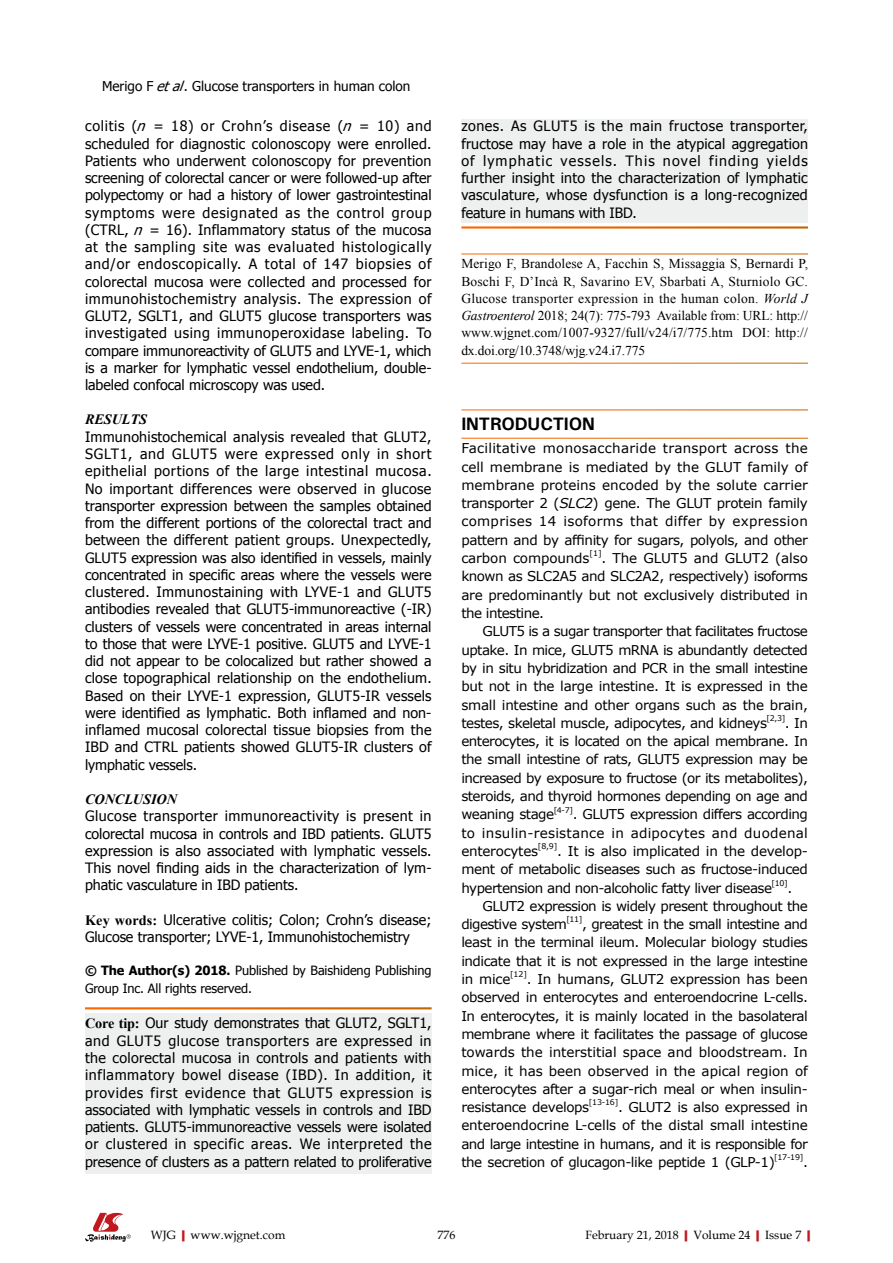
<style>
.page{position:relative;width:893px;height:1263px;background:#fff}
.page>*{position:absolute;margin:0;border:0;box-sizing:border-box;transform-origin:0 0}
.t1{font:700 18px "Univers";letter-spacing:-.01em;color:#000}
.t2{font:14.25px/17.2px "Tahoma";letter-spacing:.005em;color:#000;text-align:justify}
.t3{font:13.5px/18.3px "Verdana";letter-spacing:-.035em;color:#000;text-align:justify}
.t4{font:13.5px/17.2px "Times New Roman";letter-spacing:.01em;color:#000;text-align:justify}
.t5{font:13.5px "Tahoma";color:#000}
.t6{font:13.5px "Verdana";letter-spacing:-.01em;color:#000}
.t7{font:12.75px/17.2px "Tahoma";letter-spacing:-.005em;color:#000}
.t8{font:12px "Book Antiqua";color:#000}
.t9{font:7.8px "Verdana";letter-spacing:-.035em;color:#000}
.s1{font-style:italic}
.s2{font-family:"Times New Roman";font-weight:700;font-style:italic}
.s3{font-family:"Times New Roman";font-weight:700}
.s4{font-weight:700}
.s5{font-weight:700;color:#c01920}
</style>
<div class="page">
<div style="left:461px;top:119px;width:347px;height:103px;background:#eeefef"></div>
<div style="left:85px;top:1013px;width:347px;height:161px;background:#eeefef"></div>
<svg style="left:85px;top:1213px;width:46px;height:29px"></svg>
<p class="t5" style="left:102px;top:77px;width:310px">Merigo F <span class="s1">etal</span>. Glucose transporters in human colon</p>
<p class="t2" style="left:85px;top:117px;width:348px">colitis (<span class="s1">n</span> = 18) or Crohn’s disease (<span class="s1">n</span> = 10) and scheduled for diagnostic colonoscopy were enrolled.<br>Patients who underwent colonoscopy for prevention screening of colorectal cancer or were followed-up after polypectomy or had a history of lower gastrointestinal symptoms were designated as the control group (CTRL, <span class="s1">n</span> = 16). Inflammatory status of the mucosa at the sampling site was evaluated histologically and/or endoscopically. A total of 147 biopsies of colorectal mucosa were collected and processed for immunohistochemistry analysis. The expression of GLUT2, SGLT1, and GLUT5 glucose transporters was investigated using immunoperoxidase labeling. To compare immunoreactivity of GLUT5 and LYVE-1, which is a marker for lymphatic vessel endothelium, double&shy;labeled confocal microscopy was used.</p>
<p class="t2" style="left:85px;top:410px;width:348px;text-align:left"><span class="s2">RESULTS<br></span>Immunohistochemical analysis revealed that GLUT2, SGLT1, and GLUT5 were expressed only in short epithelial portions of the large intestinal mucosa.<br>No important differences were observed in glucose transporter expression between the samples obtained from the different portions of the colorectal tract and between the different patient groups. Unexpectedly, GLUT5 expression was also identified in vessels, mainly concentrated in specific areas where the vessels were clustered. Immunostaining with LYVE-1 and GLUT5 antibodies revealed that GLUT5-immunoreactive (-IR) clusters of vessels were concentrated in areas internal to those that were LYVE-1 positive. GLUT5 and LYVE-1 did not appear to be colocalized but rather showed a close topographical relationship on the endothelium.<br>Based on their LYVE-1 expression, GLUT5-IR vessels were identified as lymphatic. Both inflamed and non&shy;inflamed mucosal colorectal tissue biopsies from the IBD and CTRL patients showed GLUT5-IR clusters of lymphatic vessels.</p>
<p class="t2" style="left:85px;top:789px;width:348px;text-align:left"><span class="s2">CONCLUSION<br></span>Glucose transporter immunoreactivity is present in colorectal mucosa in controls and IBD patients. GLUT5 expression is also associated with lymphatic vessels.<br>This novel finding aids in the characterization of lym&shy;phatic vasculature in IBD patients.</p>
<p class="t2" style="left:85px;top:910px;width:348px"><span class="s3">Key words:</span> Ulcerative colitis; Colon; Crohn’s disease;<br>Glucose transporter; LYVE-1, Immunohistochemistry</p>
<p class="t7" style="left:85px;top:961px;width:348px"><span class="s4">© The Author(s) 2018.</span> Published by Baishideng Publishing<br>Group Inc. All rights reserved.</p>
<p class="t2" style="left:85px;top:1014px;width:348px"><span class="s3">Core tip:</span> Our study demonstrates that GLUT2, SGLT1, and GLUT5 glucose transporters are expressed in the colorectal mucosa in controls and patients with inflammatory bowel disease (IBD). In addition, it provides first evidence that GLUT5 expression is associated with lymphatic vessels in controls and IBD patients. GLUT5-immunoreactive vessels were isolated or clustered in specific areas. We interpreted the presence of clusters as a pattern related to proliferative</p>
<p class="t2" style="left:461px;top:117px;width:348px">zones. As GLUT5 is the main fructose transporter, fructose may have a role in the atypical aggregation of lymphatic vessels. This novel finding yields further insight into the characterization of lymphatic vasculature, whose dysfunction is a long-recognized feature in humans with IBD.</p>
<p class="t4" style="left:461px;top:255px;width:348px">Merigo F, Brandolese A, Facchin S, Missaggia S, Bernardi P, Boschi F, D’Incà R, Savarino EV, Sbarbati A, Sturniolo GC.<br>Glucose transporter expression in the human colon. <span class="s1">World J Gastroenterol</span> 2018; 24(7): 775-793 Available from: URL: http:// www.wjgnet.com/1007-9327/full/v24/i7/775.htm DOI: http:// dx.doi.org/10.3748/wjg.v24.i7.775</p>
<p class="t1" style="left:461px;top:412px;width:135px">INTRODUCTION</p>
<p class="t3" style="left:461px;top:439px;width:348px">Facilitative monosaccharide transport across the cell membrane is mediated by the GLUT family of membrane proteins encoded by the solute carrier transporter 2 (<span class="s1">SLC2</span>) gene. The GLUT protein family comprises 14 isoforms that differ by expression pattern and by affinity for sugars, polyols, and other carbon compounds</p>
<p class="t9" style="left:590px;top:548px;width:14px">[1]</p>
<p class="t6" style="left:601px;top:550px;width:208px">. The GLUT5 and GLUT2 (also</p>
<p class="t3" style="left:461px;top:567px;width:348px">known as SLC2A5 and SLC2A2, respectively) isoforms</p>
<p class="t3" style="left:461px;top:585px;width:348px">are predominantly but not exclusively distributed in</p>
<p class="t3" style="left:461px;top:603px;width:84px">the intestine.</p>
<p class="t3" style="left:483px;top:622px;width:327px">GLUT5 is a sugar transporter that facilitates fructose</p>
<p class="t3" style="left:461px;top:640px;width:348px">uptake. In mice, GLUT5 mRNA is abundantly detected</p>
<p class="t3" style="left:461px;top:658px;width:348px">by in situ hybridization and PCR in the small intestine</p>
<p class="t3" style="left:461px;top:677px;width:348px">but not in the large intestine. It is expressed in the</p>
<p class="t3" style="left:461px;top:695px;width:348px">small intestine and other organs such as the brain,</p>
<p class="t3" style="left:461px;top:713px;width:307px">testes, skeletal muscle, adipocytes, and kidneys</p>
<p class="t9" style="left:766px;top:713px;width:20px">[2,3]</p>
<p class="t3" style="left:461px;top:713px;width:348px;text-indent:324px">. In enterocytes, it is located on the apical membrane. In the small intestine of rats, GLUT5 expression may be increased by exposure to fructose (or its metabolites), steroids, and thyroid hormones depending on age and weaning stage</p>
<p class="t9" style="left:554px;top:805px;width:21px">[4-7]</p>
<p class="t3" style="left:461px;top:805px;width:348px;text-indent:111px">. GLUT5 expression differs according to insulin-resistance in adipocytes and duodenal enterocytes</p>
<p class="t9" style="left:538px;top:841px;width:21px">[8,9]</p>
<p class="t3" style="left:461px;top:841px;width:348px;text-align:left;text-indent:96px">. It is also implicated in the develop&shy;ment of metabolic diseases such as fructose-induced hypertension and non-alcoholic fatty liver disease</p>
<p class="t9" style="left:771px;top:878px;width:18px">[10]</p>
<p class="t3" style="left:787px;top:878px;width:6px">.</p>
<p class="t3" style="left:483px;top:896px;width:327px">GLUT2 expression is widely present throughout the</p>
<p class="t3" style="left:461px;top:915px;width:107px">digestive system</p>
<p class="t9" style="left:566px;top:914px;width:18px">[11]</p>
<p class="t3" style="left:461px;top:915px;width:348px;text-indent:121px">, greatest in the small intestine and least in the terminal ileum. Molecular biology studies indicate that it is not expressed in the large intestine in mice</p>
<p class="t9" style="left:510px;top:969px;width:18px">[12]</p>
<p class="t3" style="left:461px;top:969px;width:348px;text-indent:65px">. In humans, GLUT2 expression has been observed in enterocytes and enteroendocrine L-cells.<br>In enterocytes, it is mainly located in the basolateral membrane where it facilitates the passage of glucose towards the interstitial space and bloodstream. In mice, it has been observed in the apical region of enterocytes after a sugar-rich meal or when insulin&shy;resistance develops</p>
<p class="t9" style="left:589px;top:1097px;width:31px">[13-16]</p>
<p class="t3" style="left:461px;top:1098px;width:348px;text-indent:157px">. GLUT2 is also expressed in enteroendocrine L-cells of the distal small intestine and large intestine in humans, and it is responsible for the secretion of glucagon-like peptide 1 (GLP-1)</p>
<p class="t9" style="left:774px;top:1152px;width:30px">[17-19]</p>
<p class="t3" style="left:803px;top:1152px;width:6px">.</p>
<p class="t8" style="left:151px;top:1226px;width:136px">WJG<span class="s5">|</span>www.wjgnet.com</p>
<p class="t8" style="left:437px;top:1226px;width:19px">776</p>
<p class="t8" style="left:585px;top:1226px;width:232px">February 21, 2018<span class="s5">|</span>Volume 24<span class="s5">|</span>Issue 7<span class="s5">|</span></p>
</div>
